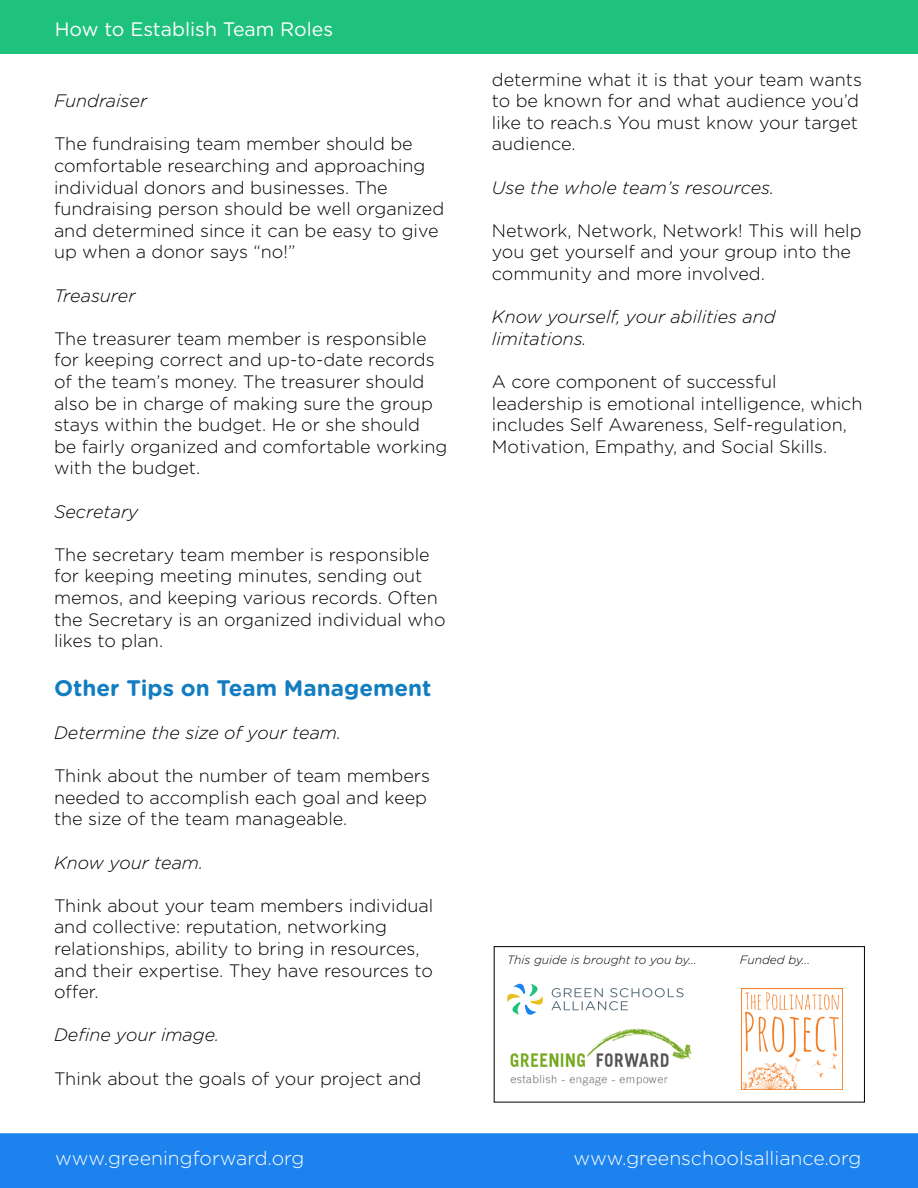
<style>
.page{position:relative;width:918px;height:1188px;background:#fff}
.page>*{position:absolute;margin:0;border:0;box-sizing:border-box;transform-origin:0 0}
.t1{font:700 22.5px "Gotham Rounded";color:#127dc0}
.t2{font:300 19.5px "Gotham Rounded";color:#fff}
.t3{font:19.5px "Gotham Rounded";color:#fff}
.t4{font:300 18px/21.6px "Gotham Rounded";color:#000}
.t5{font:italic 300 18px/21.6px "Gotham Rounded";color:#000}
.t6{font:italic 300 12px "Gotham Rounded";color:#000}
</style>
<div class="page">
<div style="left:0;top:0;width:918px;height:54px;background:#1fc27d"></div>
<div style="left:0;top:1133px;width:918px;height:55px;background:#1c82ed"></div>
<div style="left:494px;top:946px;width:371px;height:156px;border:1px solid #000"></div>
<img style="left:510px;top:1028px;width:182px;height:58px">
<svg style="left:552px;top:988px;width:132px;height:22px"></svg>
<svg style="left:507px;top:983px;width:36px;height:32px"></svg>
<img style="left:741px;top:988px;width:101px;height:101px">
<p class="t3" style="left:55px;top:16px;width:280px">How to Establish Team Roles</p>
<p class="t5" style="left:54px;top:89px;width:95px">Fundraiser</p>
<p class="t4" style="left:54px;top:132px;width:392px">The fundraising team member should be comfortable researching and approaching individual donors and businesses. The fundraising person should be well organized and determined since it can be easy to give up when a donor says “no!”</p>
<p class="t5" style="left:54px;top:284px;width:83px">Treasurer</p>
<p class="t4" style="left:54px;top:327px;width:395px">The treasurer team member is responsible for keeping correct and up-to-date records of the team’s money. The treasurer should also be in charge of making sure the group stays within the budget. He or she should<br>be fairly organized and comfortable working with the budget.</p>
<p class="t5" style="left:54px;top:500px;width:86px">Secretary</p>
<p class="t4" style="left:54px;top:543px;width:393px">The secretary team member is responsible for keeping meeting minutes, sending out memos, and keeping various records. Often the Secretary is an organized individual who likes to plan.</p>
<p class="t1" style="left:54px;top:671px;width:379px">Other Tips on Team Management</p>
<p class="t5" style="left:54px;top:721px;width:289px">Determine the size of your team.</p>
<p class="t4" style="left:54px;top:764px;width:378px">Think about the number of team members needed to accomplish each goal and keep the size of the team manageable.</p>
<p class="t5" style="left:54px;top:851px;width:151px">Know your team.</p>
<p class="t4" style="left:54px;top:894px;width:381px">Think about your team members individual and collective: reputation, networking relationships, ability to bring in resources, and their expertise. They have resources to offer.</p>
<p class="t5" style="left:54px;top:1024px;width:167px">Define your image.</p>
<p class="t4" style="left:54px;top:1067px;width:369px">Think about the goals of your project and</p>
<p class="t4" style="left:492px;top:68px;width:372px">determine what it is that your team wants to be known for and what audience you’d like to reach.s You must know your target audience.</p>
<p class="t5" style="left:492px;top:176px;width:284px">Use the whole team’s resources.</p>
<p class="t4" style="left:492px;top:219px;width:371px">Network, Network, Network! This will help you get yourself and your group into the community and more involved.</p>
<p class="t5" style="left:492px;top:305px;width:285px">Know yourself, your abilities and limitations.</p>
<p class="t4" style="left:492px;top:370px;width:372px">A core component of successful leadership is emotional intelligence, which includes Self Awareness, Self-regulation, Motivation, Empathy, and Social Skills.</p>
<p class="t6" style="left:507px;top:952px;width:191px">This guide is brought to you by...</p>
<p class="t6" style="left:740px;top:952px;width:72px">Funded by...</p>
<p class="t2" style="left:55px;top:1145px;width:251px">www.greeningforward.org</p>
<p class="t2" style="left:573px;top:1145px;width:289px">www.greenschoolsalliance.org</p>
</div>
